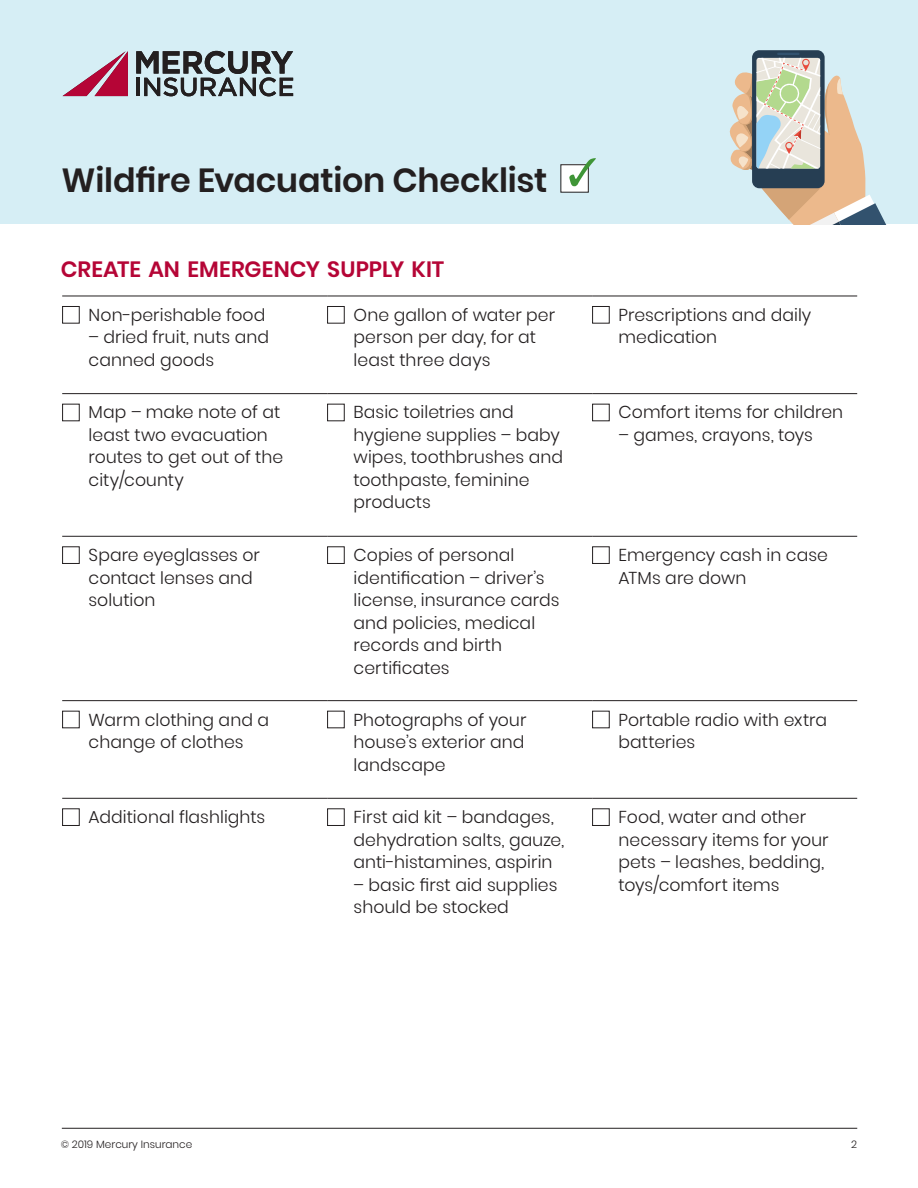
<style>
.page{position:relative;width:918px;height:1188px;background:#fff}
.page>*{position:absolute;margin:0;border:0;box-sizing:border-box;transform-origin:0 0}
.t1{font:600 33.3px "Poppins";letter-spacing:-.005em;color:#231f20}
.t2{font:600 22.2px "Poppins";color:#b50536}
.BODY{font:300 17.25px/22.5px "Poppins";letter-spacing:.005em;color:#231f20}
.t3{font:300 10.5px "Poppins";color:#231f20}
</style>
<div class="page">
<div style="left:0;top:0;width:918px;height:224px;background:#d6eef5"></div>
<hr style="left:62px;top:1128px;width:795px;height:1px;background:#231f20">
<svg style="left:63px;top:51px;width:65px;height:45px"></svg>
<svg style="left:136px;top:51px;width:157px;height:45px"></svg>
<div style="left:561px;top:165px;width:27px;height:27px;background:#fff"></div>
<svg style="left:569px;top:158px;width:27px;height:28px"></svg>
<div style="left:752px;top:50px;width:73px;height:138px;background:linear-gradient(to right,#263f54,#294157);border-radius:7px"></div>
<hr style="left:777px;top:53px;width:23px;height:2px;background:#32526e">
<svg style="left:729px;top:58px;width:157px;height:166px"></svg>
<hr style="left:62px;top:296px;width:265px;height:1px;background:#231f20">
<hr style="left:327px;top:296px;width:265px;height:1px;background:#231f20">
<hr style="left:592px;top:296px;width:265px;height:1px;background:#231f20">
<hr style="left:62px;top:393px;width:265px;height:1px;background:#231f20">
<hr style="left:327px;top:393px;width:265px;height:1px;background:#231f20">
<hr style="left:592px;top:393px;width:265px;height:1px;background:#231f20">
<hr style="left:62px;top:536px;width:265px;height:1px;background:#231f20">
<hr style="left:327px;top:536px;width:265px;height:1px;background:#231f20">
<hr style="left:592px;top:536px;width:265px;height:1px;background:#231f20">
<hr style="left:62px;top:700px;width:265px;height:1px;background:#231f20">
<hr style="left:327px;top:700px;width:265px;height:1px;background:#231f20">
<hr style="left:592px;top:700px;width:265px;height:1px;background:#231f20">
<hr style="left:62px;top:798px;width:265px;height:1px;background:#231f20">
<hr style="left:327px;top:798px;width:265px;height:1px;background:#231f20">
<hr style="left:592px;top:798px;width:265px;height:1px;background:#231f20">
<div style="left:62px;top:306px;width:18px;height:18px;border:1px solid #231f20"></div>
<div style="left:327px;top:306px;width:18px;height:18px;border:1px solid #231f20"></div>
<div style="left:592px;top:306px;width:18px;height:18px;border:1px solid #231f20"></div>
<div style="left:62px;top:404px;width:18px;height:17px;border:1px solid #231f20"></div>
<div style="left:327px;top:404px;width:18px;height:17px;border:1px solid #231f20"></div>
<div style="left:592px;top:404px;width:18px;height:17px;border:1px solid #231f20"></div>
<div style="left:62px;top:546px;width:18px;height:18px;border:1px solid #231f20"></div>
<div style="left:327px;top:546px;width:18px;height:18px;border:1px solid #231f20"></div>
<div style="left:592px;top:546px;width:18px;height:18px;border:1px solid #231f20"></div>
<div style="left:62px;top:711px;width:18px;height:17px;border:1px solid #231f20"></div>
<div style="left:327px;top:711px;width:18px;height:17px;border:1px solid #231f20"></div>
<div style="left:592px;top:711px;width:18px;height:17px;border:1px solid #231f20"></div>
<div style="left:62px;top:808px;width:18px;height:18px;border:1px solid #231f20"></div>
<div style="left:327px;top:808px;width:18px;height:18px;border:1px solid #231f20"></div>
<div style="left:592px;top:808px;width:18px;height:18px;border:1px solid #231f20"></div>
<h1 class="t1" style="left:62px;top:161px;width:487px">Wildfire Evacuation Checklist</h1>
<p class="t2" style="left:61px;top:256px;width:385px">CREATE AN EMERGENCY SUPPLY KIT</p>
<p class="BODY" style="left:89px;top:304px;width:178px">Non-perishable food</p>
<p class="BODY" style="left:89px;top:326px;width:182px">– dried fruit, nuts and canned goods</p>
<p class="BODY" style="left:354px;top:304px;width:203px">One gallon of water per person per day, for at least three days</p>
<p class="BODY" style="left:619px;top:304px;width:194px">Prescriptions and daily medication</p>
<p class="BODY" style="left:89px;top:401px;width:196px">Map – make note of at least two evacuation routes to get out of the city/county</p>
<p class="BODY" style="left:354px;top:401px;width:211px">Basic toiletries and hygiene supplies – baby wipes, toothbrushes and toothpaste, feminine products</p>
<p class="BODY" style="left:619px;top:401px;width:226px">Comfort items for children</p>
<p class="BODY" style="left:619px;top:424px;width:196px">– games, crayons, toys</p>
<p class="BODY" style="left:89px;top:544px;width:173px">Spare eyeglasses or contact lenses and solution</p>
<p class="BODY" style="left:354px;top:544px;width:207px">Copies of personal identification – driver’s license, insurance cards and policies, medical records and birth certificates</p>
<p class="BODY" style="left:619px;top:544px;width:211px">Emergency cash in case<br>ATMs are down</p>
<p class="BODY" style="left:89px;top:708px;width:182px">Warm clothing and a change of clothes</p>
<p class="BODY" style="left:354px;top:708px;width:174px;text-align:justify">Photographs of your house’s exterior and landscape</p>
<p class="BODY" style="left:619px;top:708px;width:210px">Portable radio with extra batteries</p>
<p class="BODY" style="left:89px;top:806px;width:178px">Additional flashlights</p>
<p class="BODY" style="left:354px;top:806px;width:212px">First aid kit – bandages, dehydration salts, gauze, anti-histamines, aspirin</p>
<p class="BODY" style="left:354px;top:873px;width:205px">– basic first aid supplies should be stocked</p>
<p class="BODY" style="left:619px;top:806px;width:212px">Food, water and other necessary items for your pets – leashes, bedding, toys/comfort items</p>
<p class="t3" style="left:61px;top:1138px;width:133px">© 2019 Mercury Insurance</p>
<p class="t3" style="left:851px;top:1138px;width:7px">2</p>
</div>
